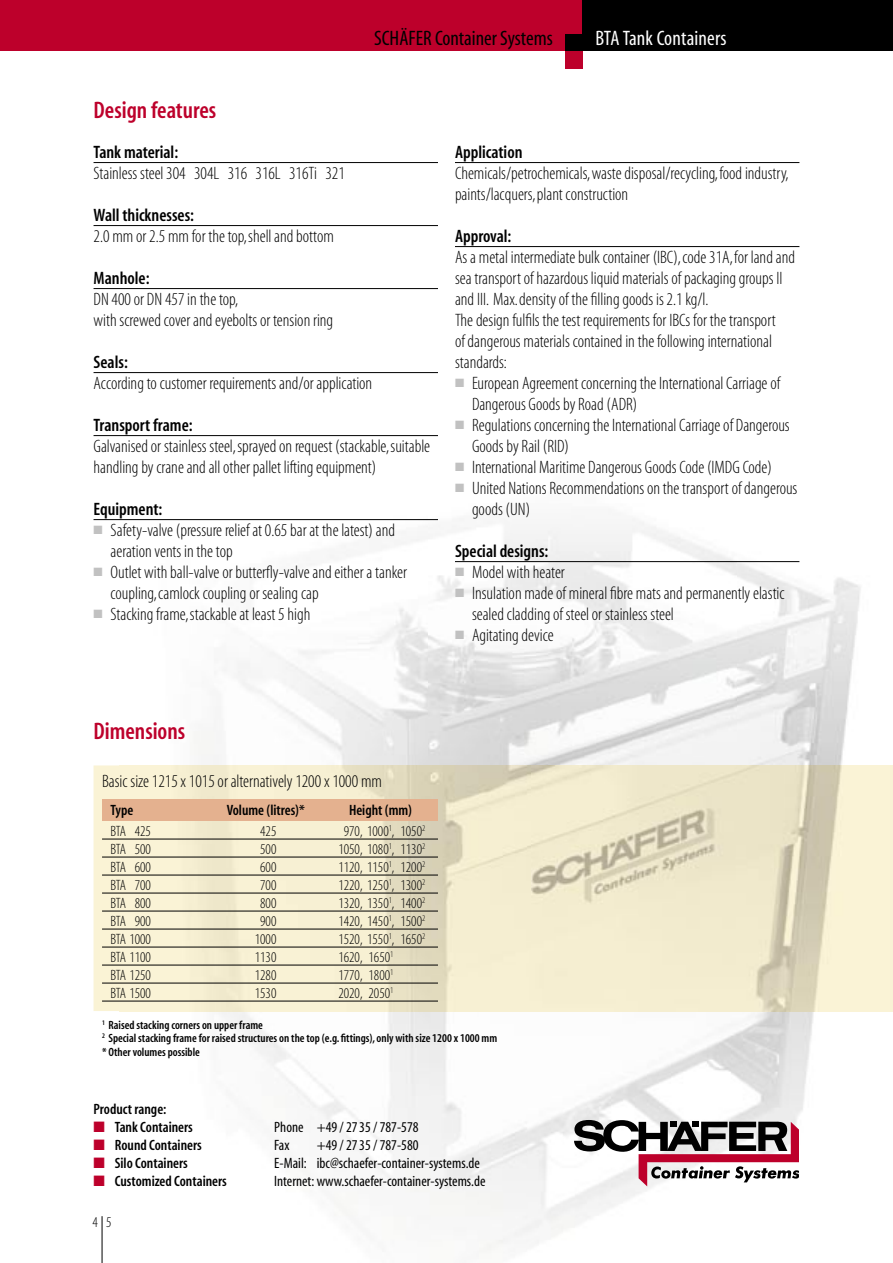
<style>
.page{position:relative;width:893px;height:1263px;background:#fff}
.page>*{position:absolute;margin:0;border:0;box-sizing:border-box;transform-origin:0 0}
.t1{font:24px "Myriad MM 565 300";color:#bd002b}
.t2{font:21px "Myriad MM 400 300";color:#000}
.t3{font:21px "Myriad MM 400 300";letter-spacing:.01em;color:#fff}
.t4{font:18px/21px "Myriad MM 215 300";color:#000}
.t5{font:18px "Myriad MM 565 300";color:#000}
.t6{font:15px "Myriad MM 215 300";color:#000}
.t7{font:15px/18px "Myriad MM 400 300";color:#000}
.t8{font:15px/18px "Myriad MM 565 300";color:#000}
.t9{font:12px/13.5px "Myriad MM 565 300";color:#000}
.s1{font-family:"Zapf Dingbits";color:#bd002b}
</style>
<div class="page">
<img style="left:119px;top:519px;width:742px;height:246px">
<div style="left:0;top:0;width:583px;height:51px;background:#bd002b"></div>
<div style="left:583px;top:0;width:310px;height:51px;background:#000"></div>
<div style="left:566px;top:34px;width:17px;height:17px;background:#000"></div>
<div style="left:566px;top:51px;width:17px;height:17px;background:#bd002b"></div>
<hr style="left:94px;top:162px;width:344px;height:1px;background:#000">
<hr style="left:94px;top:225px;width:344px;height:1px;background:#000">
<hr style="left:94px;top:288px;width:344px;height:1px;background:#000">
<hr style="left:94px;top:372px;width:344px;height:1px;background:#000">
<hr style="left:94px;top:435px;width:344px;height:1px;background:#000">
<hr style="left:94px;top:519px;width:344px;height:1px;background:#000">
<hr style="left:455px;top:162px;width:344px;height:1px;background:#000">
<hr style="left:455px;top:246px;width:344px;height:1px;background:#000">
<hr style="left:455px;top:561px;width:344px;height:1px;background:#000">
<svg style="left:574px;top:1120px;width:225px;height:66px"></svg>
<div style="left:94px;top:765px;width:25px;height:246px;background:#faf3d5"></div>
<img style="left:119px;top:765px;width:774px;height:246px">
<div style="left:102px;top:799px;width:336px;height:22px;background:#e4b18f"></div>
<hr style="left:102px;top:839px;width:336px;height:1px;background:#000">
<hr style="left:102px;top:857px;width:336px;height:1px;background:#000">
<hr style="left:102px;top:875px;width:336px;height:1px;background:#000">
<hr style="left:102px;top:893px;width:336px;height:1px;background:#000">
<hr style="left:102px;top:911px;width:336px;height:1px;background:#000">
<hr style="left:102px;top:929px;width:336px;height:1px;background:#000">
<hr style="left:102px;top:947px;width:336px;height:1px;background:#000">
<hr style="left:102px;top:965px;width:336px;height:1px;background:#000">
<hr style="left:102px;top:983px;width:336px;height:1px;background:#000">
<hr style="left:102px;top:1001px;width:336px;height:1px;background:#000">
<hr style="left:102px;top:1216px;width:1px;height:47px;background:#000">
<svg style="left:455px;top:567px;width:9px;height:9px"></svg>
<svg style="left:455px;top:588px;width:9px;height:9px"></svg>
<svg style="left:455px;top:630px;width:9px;height:9px"></svg>
<h1 class="t1" style="left:94px;top:99px;width:124px">Design features</h1>
<p class="t2" style="left:374px;top:28px;width:180px">SCHÄFER Container Systems</p>
<p class="t3" style="left:595px;top:28px;width:133px">BTA Tank Containers</p>
<p class="t5" style="left:94px;top:143px;width:86px">Tank material:</p>
<p class="t4" style="left:94px;top:163px;width:253px">Stainless steel 304 304L 316 316L 316Ti 321</p>
<p class="t5" style="left:94px;top:206px;width:102px">Wall thicknesses:</p>
<p class="t4" style="left:94px;top:226px;width:242px">2.0 mm or 2.5 mm for the top, shell and bottom</p>
<p class="t5" style="left:94px;top:269px;width:58px">Manhole:</p>
<p class="t4" style="left:94px;top:289px;width:241px">DN 400 or DN 457 in the top,<br>with screwed cover and eyebolts or tension ring</p>
<p class="t5" style="left:94px;top:353px;width:36px">Seals:</p>
<p class="t4" style="left:94px;top:373px;width:280px">According to customer requirements and/or application</p>
<p class="t5" style="left:94px;top:416px;width:101px">Transport frame:</p>
<p class="t4" style="left:94px;top:436px;width:338px">Galvanised or stainless steel, sprayed on request (stackable, suitable handling by crane and all other pallet lifting equipment)</p>
<p class="t5" style="left:94px;top:500px;width:70px">Equipment:</p>
<p class="t4" style="left:111px;top:520px;width:298px">Safety-valve (pressure relief at 0.65 bar at the latest) and aeration vents in the top<br>Outlet with ball-valve or butterfly-valve and either a tanker coupling, camlock coupling or sealing cap<br>Stacking frame, stackable at least 5 high</p>
<p class="t5" style="left:455px;top:143px;width:69px">Application</p>
<p class="t4" style="left:455px;top:163px;width:335px">Chemicals/petrochemicals, waste disposal/recycling, food industry, paints/lacquers, plant construction</p>
<p class="t5" style="left:455px;top:227px;width:58px">Approval:</p>
<p class="t4" style="left:455px;top:247px;width:341px">As a metal intermediate bulk container (IBC), code 31A, for land and sea transport of hazardous liquid materials of packaging groups II and III. Max. density of the filling goods is 2.1 kg/l.<br>The design fulfils the test requirements for IBCs for the transport<br>of dangerous materials contained in the following international standards:</p>
<p class="t4" style="left:472px;top:373px;width:327px">European Agreement concerning the International Carriage of Dangerous Goods by Road (ADR)<br>Regulations concerning the International Carriage of Dangerous Goods by Rail (RID)<br>International Maritime Dangerous Goods Code (IMDG Code)<br>United Nations Recommendations on the transport of dangerous goods (UN)</p>
<p class="t5" style="left:455px;top:542px;width:95px">Special designs:</p>
<p class="t4" style="left:472px;top:562px;width:314px">Model with heater<br>Insulation made of mineral fibre mats and permanently elastic sealed cladding of steel or stainless steel<br>Agitating device</p>
<h1 class="t1" style="left:94px;top:719px;width:93px">Dimensions</h1>
<p class="t4" style="left:102px;top:772px;width:281px">Basic size 1215 x 1015 or alternatively 1200 x 1000 mm</p>
<p class="t8" style="left:111px;top:802px;width:24px">Type</p>
<p class="t8" style="left:227px;top:802px;width:80px">Volume (litres)*</p>
<p class="t8" style="left:349px;top:802px;width:65px">Height (mm)</p>
<p class="t6" style="left:111px;top:823px;width:42px">BTA 425</p>
<p class="t6" style="left:260px;top:823px;width:18px">425</p>
<p class="t6" style="left:344px;top:823px;width:83px">970, 1000<sup>1</sup>, 1050<sup>2</sup></p>
<p class="t6" style="left:111px;top:841px;width:42px">BTA 500</p>
<p class="t6" style="left:260px;top:841px;width:18px">500</p>
<p class="t6" style="left:338px;top:841px;width:88px">1050, 1080<sup>1</sup>, 1130<sup>2</sup></p>
<p class="t6" style="left:111px;top:859px;width:42px">BTA 600</p>
<p class="t6" style="left:260px;top:859px;width:18px">600</p>
<p class="t6" style="left:338px;top:859px;width:88px">1120, 1150<sup>1</sup>, 1200<sup>2</sup></p>
<p class="t6" style="left:111px;top:877px;width:42px">BTA 700</p>
<p class="t6" style="left:260px;top:877px;width:18px">700</p>
<p class="t6" style="left:338px;top:877px;width:88px">1220, 1250<sup>1</sup>, 1300<sup>2</sup></p>
<p class="t6" style="left:111px;top:895px;width:42px">BTA 800</p>
<p class="t6" style="left:260px;top:895px;width:18px">800</p>
<p class="t6" style="left:338px;top:895px;width:88px">1320, 1350<sup>1</sup>, 1400<sup>2</sup></p>
<p class="t6" style="left:111px;top:913px;width:42px">BTA 900</p>
<p class="t6" style="left:260px;top:913px;width:18px">900</p>
<p class="t6" style="left:338px;top:913px;width:88px">1420, 1450<sup>1</sup>, 1500<sup>2</sup></p>
<p class="t6" style="left:111px;top:931px;width:42px">BTA 1000</p>
<p class="t6" style="left:255px;top:931px;width:23px">1000</p>
<p class="t6" style="left:338px;top:931px;width:88px">1520, 1550<sup>1</sup>, 1650<sup>2</sup></p>
<p class="t6" style="left:111px;top:949px;width:42px">BTA 1100</p>
<p class="t6" style="left:255px;top:949px;width:23px">1130</p>
<p class="t6" style="left:338px;top:949px;width:56px">1620, 1650<sup>1</sup></p>
<p class="t6" style="left:111px;top:967px;width:42px">BTA 1250</p>
<p class="t6" style="left:255px;top:967px;width:23px">1280</p>
<p class="t6" style="left:338px;top:967px;width:56px">1770, 1800<sup>1</sup></p>
<p class="t6" style="left:111px;top:985px;width:42px">BTA 1500</p>
<p class="t6" style="left:255px;top:985px;width:23px">1530</p>
<p class="t6" style="left:338px;top:985px;width:56px">2020, 2050<sup>1</sup></p>
<p class="t9" style="left:102px;top:1018px;width:397px"><sup>1</sup> Raised stacking corners on upper frame<br><sup>2</sup> Special stacking frame for raised structures on the top (e.g. fittings), only with size 1200 x 1000 mm * Other volumes possible</p>
<p class="t8" style="left:94px;top:1100px;width:135px">Product range:<br><span class="s1">N</span> Tank Containers<br><span class="s1">N</span> Round Containers<br><span class="s1">N</span> Silo Containers<br><span class="s1">N</span> Customized Containers</p>
<p class="t6" style="left:92px;top:1215px;width:21px">4 5</p>
<p class="t7" style="left:274px;top:1118px;width:146px">Phone +49 / 2735 / 787-578<br>Fax</p>
<p class="t7" style="left:274px;top:1136px;width:213px;text-indent:43px">+49 / 2735 / 787-580<br>E-Mail: ibc@schaefer-container-systems.de<br>Internet: www.schaefer-container-systems.de</p>
</div>
